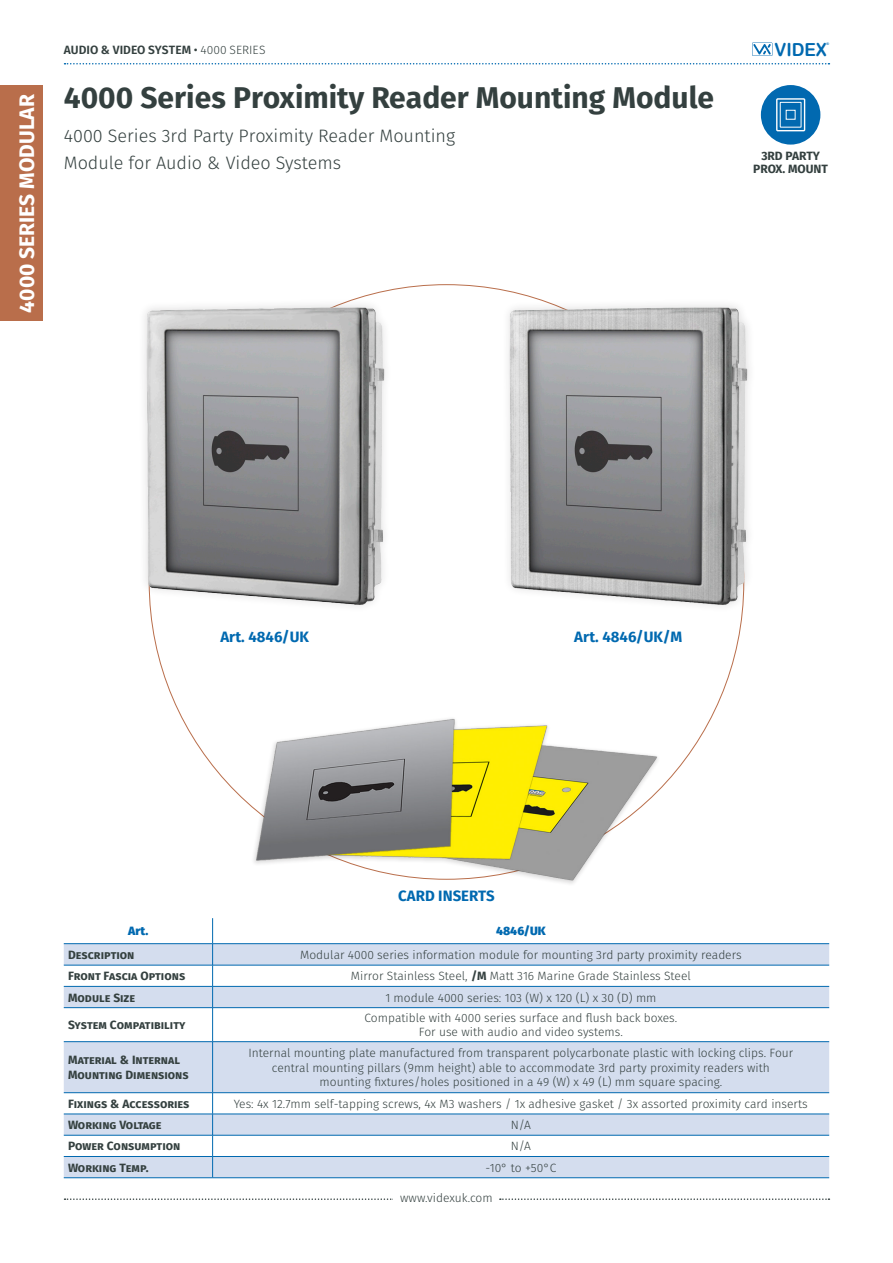
<style>
.page{position:relative;width:893px;height:1263px;background:#fff}
.page>*{position:absolute;margin:0;border:0;box-sizing:border-box;transform-origin:0 0}
.t1{font:700 30px "Fira Sans";color:#34403f}
.web-address{font:700 21px "Fira Sans";color:#fff}
.t2{font:300 18px "Fira Sans";color:#34403f}
.t3{font:18px "Arial Rounded MT Bold";color:#0169b0;scale:.96 1}
.t4{font:700 15px "Fira Sans";color:#0169b0}
.BODY-DATA{font:300 12px "Fira Sans";color:#34403f}
.COL-VOICE-1{font:700 12px/14.4px "Fira Sans";color:#34403f}
.intestazione-pag{font:600 12px "Fira Sans";letter-spacing:.005em;color:#34403f}
.HEAD-KIT{font:800 12px "Fira Sans";color:#0169b0}
.t5{font:3.45px "Arial Rounded MT Bold";color:#0169b0}
.s1{font-weight:400}
.s2{font-weight:300}
.s3{font-weight:700}
</style>
<div class="page">
<svg style="left:65px;top:63px;width:764px;height:2px"></svg>
<svg style="left:752px;top:43px;width:20px;height:13px"></svg>
<svg style="left:65px;top:1198px;width:328px;height:2px"></svg>
<svg style="left:500px;top:1198px;width:329px;height:2px"></svg>
<div style="left:761px;top:85px;width:59px;height:60px;background:#0169b0;border-radius:50%"></div>
<div style="left:776px;top:98px;width:29px;height:33px;border:1px solid #fff"></div>
<div style="left:780px;top:102px;width:21px;height:25px;border:1px solid #fff"></div>
<img style="left:144px;top:290px;width:249px;height:332px">
<img style="left:500px;top:290px;width:250px;height:332px">
<img style="left:248px;top:718px;width:415px;height:166px">
<div style="left:0;top:86px;width:43px;height:235px;background:#b96e4b"></div>
<svg style="left:64px;top:944px;width:765px;height:233px;fill:#d4ddee"></svg>
<hr style="left:64px;top:943px;width:149px;height:1px;background:#0169b0">
<hr style="left:213px;top:943px;width:616px;height:1px;background:#0169b0">
<hr style="left:64px;top:965px;width:149px;height:1px;background:#0169b0">
<hr style="left:213px;top:965px;width:616px;height:1px;background:#0169b0">
<hr style="left:64px;top:986px;width:149px;height:1px;background:#0169b0">
<hr style="left:213px;top:986px;width:616px;height:1px;background:#0169b0">
<svg style="left:212px;top:918px;width:1px;height:89px"></svg>
<hr style="left:64px;top:1007px;width:149px;height:1px;background:#0169b0">
<hr style="left:213px;top:1007px;width:616px;height:1px;background:#0169b0">
<hr style="left:212px;top:1008px;width:1px;height:33px;background:#0169b0">
<hr style="left:64px;top:1041px;width:149px;height:1px;background:#0169b0">
<hr style="left:213px;top:1041px;width:616px;height:1px;background:#0169b0">
<hr style="left:212px;top:1042px;width:1px;height:50px;background:#0169b0">
<hr style="left:64px;top:1092px;width:149px;height:1px;background:#0169b0">
<hr style="left:213px;top:1092px;width:616px;height:1px;background:#0169b0">
<hr style="left:64px;top:1114px;width:149px;height:1px;background:#0169b0">
<hr style="left:213px;top:1114px;width:616px;height:1px;background:#0169b0">
<hr style="left:64px;top:1135px;width:149px;height:1px;background:#0169b0">
<hr style="left:213px;top:1135px;width:616px;height:1px;background:#0169b0">
<svg style="left:212px;top:1093px;width:1px;height:84px"></svg>
<hr style="left:64px;top:1156px;width:149px;height:1px;background:#0169b0">
<hr style="left:213px;top:1156px;width:616px;height:1px;background:#0169b0">
<hr style="left:64px;top:1177px;width:149px;height:1px;background:#0169b0">
<hr style="left:213px;top:1177px;width:616px;height:1px;background:#0169b0">
<p class="web-address" style="left:12px;top:312px;width:220px;rotate:-90deg">4000 SERIES MODULAR</p>
<p class="intestazione-pag" style="left:64px;top:41px;width:203px">AUDIO &amp; VIDEO SYSTEM <span class="s1">•</span> <span class="s2">4000 SERIES</span></p>
<p class="t1" style="left:64px;top:76px;width:652px">4000 Series Proximity Reader Mounting Module</p>
<p class="t2" style="left:64px;top:123px;width:393px">4000 Series 3rd Party Proximity Reader Mounting</p>
<p class="t2" style="left:64px;top:150px;width:279px">Module for Audio &amp; Video Systems</p>
<h3 class="t3" style="left:774px;top:39px;width:56px">VIDEX</h3>
<p class="t5" style="left:827px;top:42px;width:4px">®</p>
<p class="COL-VOICE-1" style="left:761px;top:149px;width:60px">3RD PARTY</p>
<p class="COL-VOICE-1" style="left:753px;top:162px;width:76px">PROX. MOUNT</p>
<p class="t4" style="left:220px;top:626px;width:90px">Art. 4846/UK</p>
<p class="t4" style="left:574px;top:626px;width:110px">Art. 4846/UK/M</p>
<p class="t4" style="left:398px;top:885px;width:98px">CARD INSERTS</p>
<p class="HEAD-KIT" style="left:128px;top:923px;width:22px">Art.</p>
<p class="HEAD-KIT" style="left:496px;top:923px;width:51px">4846/UK</p>
<p class="COL-VOICE-1" style="left:68px;top:947px;width:68px">Description</p>
<p class="BODY-DATA" style="left:300px;top:946px;width:443px">Modular 4000 series information module for mounting 3rd party proximity readers</p>
<p class="COL-VOICE-1" style="left:68px;top:969px;width:119px">Front Fascia Options</p>
<p class="BODY-DATA" style="left:351px;top:968px;width:342px">Mirror Stainless Steel, <span class="s3">/M</span> Matt 316 Marine Grade Stainless Steel</p>
<p class="COL-VOICE-1" style="left:68px;top:990px;width:69px">Module Size</p>
<p class="BODY-DATA" style="left:385px;top:989px;width:273px">1 module 4000 series: 103 (W) x 120 (L) x 30 (D) mm</p>
<p class="COL-VOICE-1" style="left:68px;top:1018px;width:119px">System Compatibility</p>
<p class="BODY-DATA" style="left:364px;top:1009px;width:314px">Compatible with 4000 series surface and flush back boxes.</p>
<p class="BODY-DATA" style="left:419px;top:1024px;width:206px">For use with audio and video systems.</p>
<p class="COL-VOICE-1" style="left:68px;top:1053px;width:122px">Material &amp; Internal<br>Mounting Dimensions</p>
<p class="BODY-DATA" style="left:248px;top:1045px;width:546px">Internal mounting plate manufactured from transparent polycarbonate plastic with locking clips. Four</p>
<p class="BODY-DATA" style="left:272px;top:1059px;width:499px">central mounting pillars (9mm height) able to accommodate 3rd party proximity readers with</p>
<p class="BODY-DATA" style="left:320px;top:1073px;width:404px">mounting fixtures/holes positioned in a 49 (W) x 49 (L) mm square spacing.</p>
<p class="COL-VOICE-1" style="left:68px;top:1096px;width:123px">Fixings &amp; Accessories</p>
<p class="BODY-DATA" style="left:234px;top:1095px;width:575px">Yes: 4x 12.7mm self-tapping screws, 4x M3 washers / 1x adhesive gasket / 3x assorted proximity card inserts</p>
<p class="COL-VOICE-1" style="left:68px;top:1118px;width:95px">Working Voltage</p>
<p class="BODY-DATA" style="left:511px;top:1116px;width:22px">N/A</p>
<p class="COL-VOICE-1" style="left:68px;top:1139px;width:114px">Power Consumption</p>
<p class="BODY-DATA" style="left:511px;top:1138px;width:22px">N/A</p>
<p class="COL-VOICE-1" style="left:68px;top:1160px;width:82px">Working Temp.</p>
<p class="BODY-DATA" style="left:485px;top:1159px;width:72px">-10° to +50°C</p>
<p class="BODY-DATA" style="left:400px;top:1189px;width:94px">www.videxuk.com</p>
</div>
